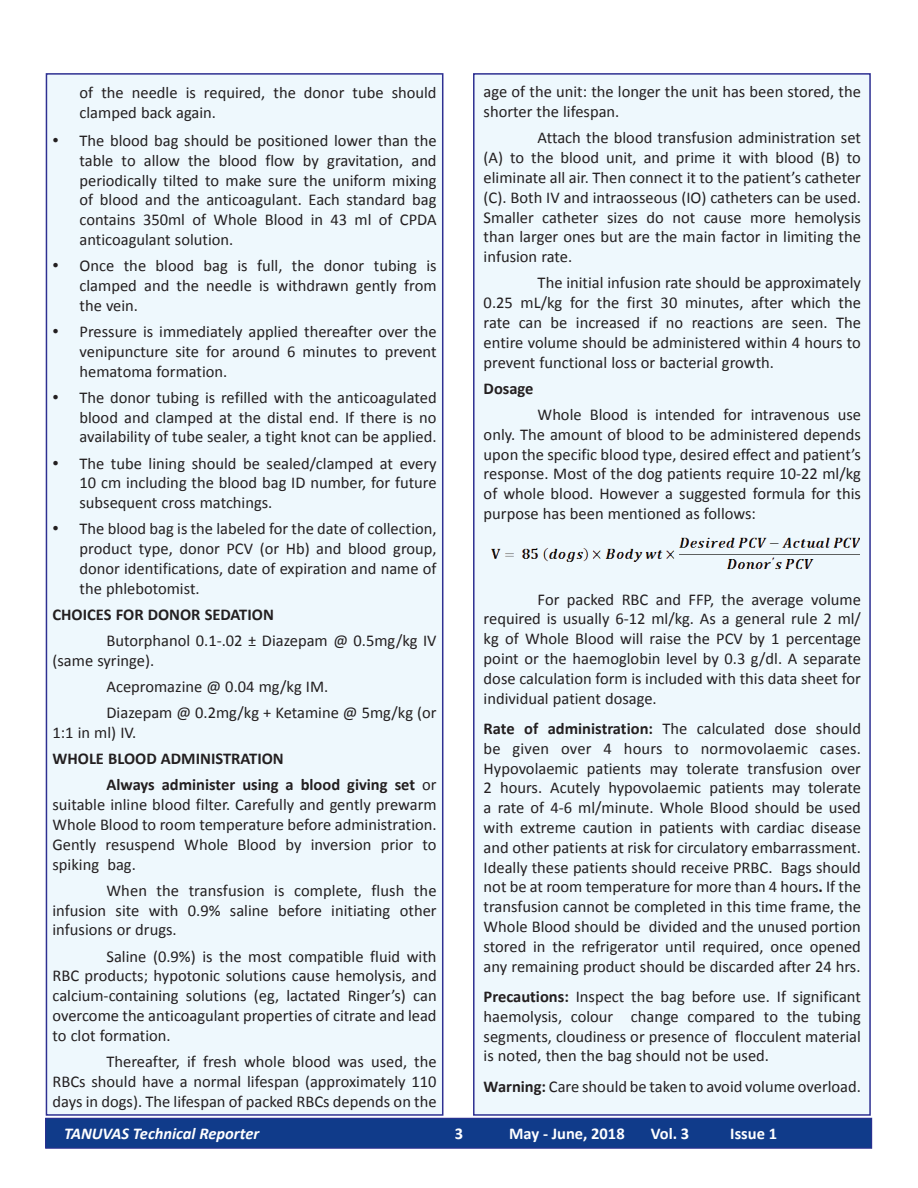
<style>
.page{position:relative;width:918px;height:1188px;background:#fff}
.page>*{position:absolute;margin:0;border:0;box-sizing:border-box;transform-origin:0 0}
.t1{font:16.5px/19.8px "Calibri";color:#231f20;text-align:justify}
.t2{font:700 16.5px/26.2px "Calibri";letter-spacing:-.005em;color:#231f20}
.t3{font:700 16.5px "Calibri";color:#fff}
.t4{font:italic 700 16.5px "Calibri";color:#fff}
.s1{font-family:"Times New Roman";font-size:18px}
.s2{font-weight:400}
.s3{font-weight:700}
</style>
<div class="page">
<div style="left:46px;top:1118px;width:826px;height:30px;background:#103b8a"></div>
<div style="left:45px;top:1118px;width:827px;height:31px;border:1px solid #2e3092"></div>
<div style="left:473px;top:73px;width:398px;height:1043px;background:#eef8fd;border:2px solid #2e3092"></div>
<div style="left:46px;top:73px;width:397px;height:1043px;background:#eef8fd;border:2px solid #2e3092"></div>
<img style="left:492px;top:537px;width:367px;height:32px">
<p class="t1" style="left:80px;top:82px;width:359px">of the needle is required, the donor tube should clamped back again.</p>
<p class="t1" style="left:80px;top:130px;width:359px;text-indent:-27px"><span class="s1">•</span> The blood bag should be positioned lower than the table to allow the blood flow by gravitation, and periodically tilted to make sure the uniform mixing of blood and the anticoagulant. Each standard bag contains 350ml of Whole Blood in 43 ml of CPDA anticoagulant solution.</p>
<p class="t1" style="left:80px;top:255px;width:359px;text-indent:-27px"><span class="s1">•</span> Once the blood bag is full, the donor tubing is clamped and the needle is withdrawn gently from the vein.</p>
<p class="t1" style="left:80px;top:321px;width:359px;text-indent:-27px"><span class="s1">•</span> Pressure is immediately applied thereafter over the venipuncture site for around 6 minutes to prevent hematoma formation.</p>
<p class="t1" style="left:80px;top:387px;width:359px;text-indent:-27px"><span class="s1">•</span> The donor tubing is refilled with the anticoagulated blood and clamped at the distal end. If there is no availability of tube sealer, a tight knot can be applied.</p>
<p class="t1" style="left:80px;top:452px;width:359px;text-indent:-27px"><span class="s1">•</span> The tube lining should be sealed/clamped at every 10 cm including the blood bag ID number, for future subsequent cross matchings.</p>
<p class="t1" style="left:80px;top:518px;width:359px;text-indent:-27px"><span class="s1">•</span> The blood bag is the labeled for the date of collection, product type, donor PCV (or Hb) and blood group, donor identifications, date of expiration and name of the phlebotomist.</p>
<p class="t2" style="left:53px;top:601px;width:10px">CHOIC</p>
<p class="t2" style="left:96px;top:601px;width:23px">ES FOR</p>
<p class="t2" style="left:148px;top:601px;width:12px">DONOR</p>
<p class="t2" style="left:205px;top:601px;width:26px">SEDATION</p>
<p class="t1" style="left:52px;top:630px;width:386px;text-indent:54px">Butorphanol 0.1-.02 ± Diazepam @ 0.5mg/kg IV (same syringe).</p>
<p class="t1" style="left:107px;top:673px;width:332px;line-height:26.2px">Acepromazine @ 0.04 mg/kg IM.<br>Diazepam @ 0.2mg/kg + Ketamine @ 5mg/kg (or</p>
<p class="t1" style="left:53px;top:722px;width:85px">1:1 in ml) IV.</p>
<p class="t2" style="left:53px;top:745px;width:12px">WHOL</p>
<p class="t2" style="left:96px;top:745px;width:23px">E BLOOD</p>
<p class="t2" style="left:107px;top:745px;width:332px;text-indent:54px">ADMINISTRATION<br>Always administer using a blood giving set <span class="s2">or</span></p>
<p class="t1" style="left:53px;top:794px;width:386px">suitable inline blood filter. Carefully and gently prewarm Whole Blood to room temperature before administration.<br>Gently resuspend Whole Blood by inversion prior to spiking bag.</p>
<p class="t1" style="left:53px;top:880px;width:386px;text-indent:54px">When the transfusion is complete, flush the infusion site with 0.9% saline before initiating other infusions or drugs.</p>
<p class="t1" style="left:53px;top:946px;width:386px;text-indent:54px">Saline (0.9%) is the most compatible fluid with RBC products; hypotonic solutions cause hemolysis, and calcium-containing solutions (eg, lactated Ringer’s) can overcome the anticoagulant properties of citrate and lead to clot formation.</p>
<p class="t1" style="left:53px;top:1051px;width:386px;text-indent:54px">Thereafter, if fresh whole blood was used, the RBCs should have a normal lifespan (approximately 110 days in dogs). The lifespan of packed RBCs depends on the</p>
<p class="t1" style="left:484px;top:81px;width:379px">age of the unit: the longer the unit has been stored, the shorter the lifespan.</p>
<p class="t1" style="left:484px;top:127px;width:379px;text-indent:54px">Attach the blood transfusion administration set (A) to the blood unit, and prime it with blood (B) to eliminate all air. Then connect it to the patient’s catheter (C). Both IV and intraosseous (IO) catheters can be used.<br>Smaller catheter sizes do not cause more hemolysis than larger ones but are the main factor in limiting the infusion rate.</p>
<p class="t1" style="left:484px;top:272px;width:379px;text-indent:54px">The initial infusion rate should be approximately 0.25 mL/kg for the first 30 minutes, after which the rate can be increased if no reactions are seen. The entire volume should be administered within 4 hours to prevent functional loss or bacterial growth.</p>
<p class="t2" style="left:484px;top:374px;width:51px">Dosage</p>
<p class="t1" style="left:484px;top:404px;width:379px;text-indent:54px">Whole Blood is intended for intravenous use only. The amount of blood to be administered depends upon the specific blood type, desired effect and patient’s response. Most of the dog patients require 10-22 ml/kg of whole blood. However a suggested formula for this purpose has been mentioned as follows:</p>
<p class="t1" style="left:484px;top:588px;width:379px;text-indent:54px">For packed RBC and FFP, the average volume required is usually 6-12 ml/kg. As a general rule 2 ml/ kg of Whole Blood will raise the PCV by 1 percentage point or the haemoglobin level by 0.3 g/dl. A separate dose calculation form is included with this data sheet for individual patient dosage.</p>
<p class="t1" style="left:484px;top:718px;width:379px"><span class="s3">Rate of administration:</span> The calculated dose should be given over 4 hours to normovolaemic cases.<br>Hypovolaemic patients may tolerate transfusion over 2 hours. Acutely hypovolaemic patients may tolerate a rate of 4-6 ml/minute. Whole Blood should be used with extreme caution in patients with cardiac disease and other patients at risk for circulatory embarrassment.<br>Ideally these patients should receive PRBC. Bags should not be at room temperature for more than 4 hours<span class="s3">.</span> If the transfusion cannot be completed in this time frame, the Whole Blood should be divided and the unused portion stored in the refrigerator until required, once opened any remaining product should be discarded after 24 hrs.</p>
<p class="t1" style="left:484px;top:986px;width:379px"><span class="s3">Precautions:</span> Inspect the bag before use. If significant haemolysis, colour change compared to the tubing segments, cloudiness or presence of flocculent material is noted, then the bag should not be used.</p>
<p class="t1" style="left:484px;top:1076px;width:379px"><span class="s3">Warning:</span> Care should be taken to avoid volume overload.</p>
<p class="t4" style="left:64px;top:1123px;width:197px">TANUVAS Technical Reporter</p>
<p class="t3" style="left:455px;top:1124px;width:10px">3</p>
<p class="t3" style="left:509px;top:1124px;width:117px">May - June, 2018</p>
<p class="t3" style="left:651px;top:1124px;width:40px">Vol. 3</p>
<p class="t3" style="left:730px;top:1124px;width:48px">Issue 1</p>
</div>
